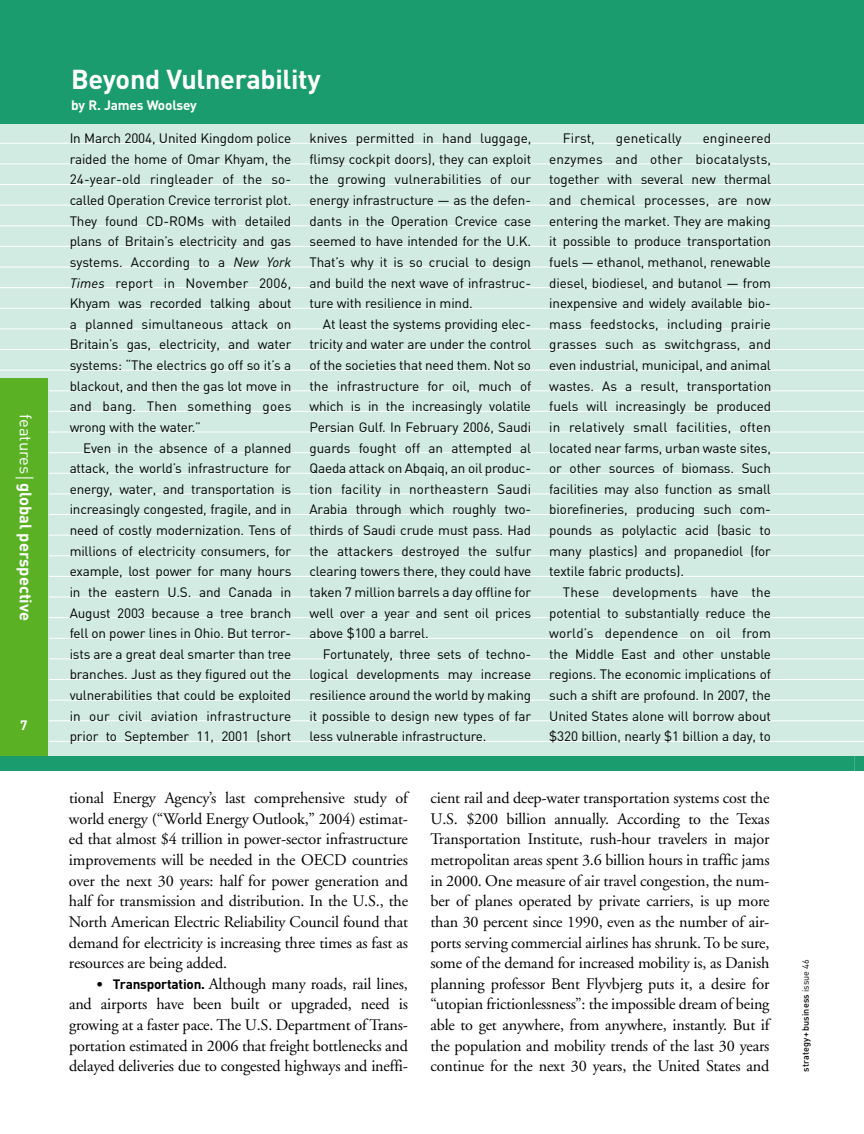
<style>
.page{position:relative;width:864px;height:1134px;background:#fff}
.page>*{position:absolute;margin:0;border:0;box-sizing:border-box;transform-origin:0 0}
.t1{font:700 27px "DIN";letter-spacing:-.01em;color:#fff}
.t2{font:700 16.5px "DIN";color:#fff}
.t3{font:16.2px/20.5px "Adobe Garamond";letter-spacing:-.01em;color:#000;text-align:justify}
.t4{font:13.5px/20.7px "DIN";letter-spacing:-.01em;color:#000;text-align:justify}
.t5{font:700 13.5px "DIN";letter-spacing:-.01em;color:#fff}
.t6{font:13.5px "DIN";letter-spacing:.01em;color:#000}
.t7{font:500 9px "DIN";letter-spacing:.01em;color:#000}
.s1{font-weight:400}
.s2{font-style:italic}
.s3{font-family:"DIN";font-weight:500;font-size:14.25px}
.s4{font-family:"DIN";font-weight:700;font-size:13.5px}
</style>
<div class="page">
<div style="left:0;top:107px;width:864px;height:660px;background:#d1ebe2"></div>
<hr style="left:0;top:143px;width:864px;height:1px;background:#fff">
<hr style="left:0;top:164px;width:864px;height:1px;background:#fff">
<hr style="left:0;top:184px;width:864px;height:1px;background:#fff">
<hr style="left:0;top:205px;width:864px;height:1px;background:#fff">
<hr style="left:0;top:225px;width:864px;height:1px;background:#fff">
<hr style="left:0;top:246px;width:864px;height:1px;background:#fff">
<hr style="left:0;top:267px;width:864px;height:1px;background:#fff">
<hr style="left:0;top:287px;width:864px;height:1px;background:#fff">
<hr style="left:0;top:308px;width:864px;height:1px;background:#fff">
<hr style="left:0;top:329px;width:864px;height:1px;background:#fff">
<hr style="left:0;top:349px;width:864px;height:1px;background:#fff">
<hr style="left:0;top:370px;width:864px;height:1px;background:#fff">
<hr style="left:49px;top:390px;width:815px;height:1px;background:#fff">
<hr style="left:49px;top:411px;width:815px;height:1px;background:#fff">
<hr style="left:49px;top:432px;width:815px;height:1px;background:#fff">
<hr style="left:49px;top:452px;width:815px;height:1px;background:#fff">
<hr style="left:49px;top:473px;width:815px;height:1px;background:#fff">
<hr style="left:49px;top:494px;width:815px;height:1px;background:#fff">
<hr style="left:49px;top:514px;width:815px;height:1px;background:#fff">
<hr style="left:49px;top:535px;width:815px;height:1px;background:#fff">
<hr style="left:49px;top:555px;width:815px;height:1px;background:#fff">
<hr style="left:49px;top:576px;width:815px;height:1px;background:#fff">
<hr style="left:49px;top:597px;width:815px;height:1px;background:#fff">
<hr style="left:49px;top:617px;width:815px;height:1px;background:#fff">
<hr style="left:49px;top:638px;width:815px;height:1px;background:#fff">
<hr style="left:49px;top:659px;width:815px;height:1px;background:#fff">
<hr style="left:49px;top:679px;width:815px;height:1px;background:#fff">
<hr style="left:49px;top:700px;width:815px;height:1px;background:#fff">
<hr style="left:49px;top:720px;width:815px;height:1px;background:#fff">
<hr style="left:49px;top:741px;width:815px;height:1px;background:#fff">
<div style="left:0;top:0;width:864px;height:124px;background:#1b9c6f"></div>
<div style="left:0;top:756px;width:855px;height:15px;background:#1b9c6f"></div>
<div style="left:855px;top:756px;width:9px;height:15px;background:#1b9c6f"></div>
<div style="left:0;top:378px;width:48px;height:378px;background:#5ab124"></div>
<svg style="left:15px;top:477px;width:18px;height:1px"></svg>
<p class="t2" style="left:35px;top:414px;width:208px;rotate:90deg"><span class="s1">features</span> global perspective</p>
<p class="t5" style="left:20px;top:718px;width:9px">7</p>
<h1 class="t1" style="left:71px;top:64px;width:251px">Beyond Vulnerability</h1>
<p class="t5" style="left:71px;top:98px;width:127px">by R. James Woolsey</p>
<p class="t4" style="left:70px;top:128px;width:223px">In March 2004, United Kingdom police raided the home of Omar Khyam, the 24-year-old ringleader of the so&shy;called Operation Crevice terrorist plot.<br>They found CD-ROMs with detailed plans of Britain’s electricity and gas systems. According to a <span class="s2">New York Times</span> report in November 2006, Khyam was recorded talking about a planned simultaneous attack on Britain’s gas, electricity, and water systems: “The electrics go off so it’s a blackout, and then the gas lot move in and bang. Then something goes wrong with the water.”</p>
<p class="t4" style="left:70px;top:438px;width:223px;text-indent:14px">Even in the absence of a planned attack, the world’s infrastructure for energy, water, and transportation is increasingly congested, fragile, and in need of costly modernization. Tens of millions of electricity consumers, for example, lost power for many hours in the eastern U.S. and Canada in August 2003 because a tree branch fell on power lines in Ohio. But terror&shy;ists are a great deal smarter than tree branches. Just as they figured out the vulnerabilities that could be exploited in our civil aviation infrastructure prior to September 11, 2001 (short</p>
<p class="t4" style="left:309px;top:128px;width:223px">knives permitted in hand luggage, flimsy cockpit doors), they can exploit the growing vulnerabilities of our energy infrastructure — as the defen&shy;dants in the Operation Crevice case seemed to have intended for the U.K.<br>That’s why it is so crucial to design and build the next wave of infrastruc&shy;ture with resilience in mind.</p>
<p class="t4" style="left:309px;top:314px;width:223px;text-indent:14px">At least the systems providing elec&shy;tricity and water are under the control of the societies that need them. Not so the infrastructure for oil, much of which is in the increasingly volatile Persian Gulf. In February 2006, Saudi guards fought off an attempted al Qaeda attack on Abqaiq, an oil produc&shy;tion facility in northeastern Saudi Arabia through which roughly two&shy;thirds of Saudi crude must pass. Had the attackers destroyed the sulfur clearing towers there, they could have taken 7 million barrels a day offline for well over a year and sent oil prices above $100 a barrel.</p>
<p class="t4" style="left:309px;top:644px;width:223px;text-indent:14px">Fortunately, three sets of techno&shy;logical developments may increase resilience around the world by making it possible to design new types of far less vulnerable infrastructure.</p>
<p class="t4" style="left:549px;top:128px;width:224px;text-indent:153px">engineered enzymes and other biocatalysts, together with several new thermal and chemical processes, are now entering the market. They are making it possible to produce transportation fuels — ethanol, methanol, renewable diesel, biodiesel, and butanol — from inexpensive and widely available bio&shy;mass feedstocks, including prairie grasses such as switchgrass, and even industrial, municipal, and animal wastes. As a result, transportation fuels will increasingly be produced in relatively small facilities, often located near farms, urban waste sites, or other sources of biomass. Such facilities may also function as small biorefineries, producing such com&shy;pounds as polylactic acid (basic to many plastics) and propanediol (for textile fabric products).</p>
<p class="t4" style="left:549px;top:582px;width:223px;text-indent:14px">These developments have the potential to substantially reduce the world’s dependence on oil from the Middle East and other unstable regions. The economic implications of such a shift are profound. In 2007, the United States alone will borrow about $320 billion, nearly $1 billion a day, to</p>
<p class="t4" style="left:563px;top:128px;width:34px">First,</p>
<p class="t6" style="left:616px;top:131px;width:67px">genetically</p>
<p class="t3" style="left:69px;top:789px;width:341px">tional Energy Agency’s last comprehensive study of world energy (“World Energy Outlook,” 2004) estimat&shy;ed that almost $4 trillion in power-sector infrastructure improvements will be needed in the OECD countries over the next 30 years: half for power generation and half for transmission and distribution. In the U.S., the North American Electric Reliability Council found that demand for electricity is increasing three times as fast as resources are being added.</p>
<p class="t3" style="left:69px;top:975px;width:341px;text-indent:27px"><span class="s3">•</span> <span class="s4">Transportation.</span> Although many roads, rail lines, and airports have been built or upgraded, need is growing at a faster pace. The U.S. Department of Trans&shy;portation estimated in 2006 that freight bottlenecks and delayed deliveries due to congested highways and ineffi-</p>
<p class="t3" style="left:431px;top:789px;width:341px">cient rail and deep-water transportation systems cost the U.S. $200 billion annually. According to the Texas Transportation Institute, rush-hour travelers in major metropolitan areas spent 3.6 billion hours in traffic jams in 2000. One measure of air travel congestion, the num&shy;ber of planes operated by private carriers, is up more than 30 percent since 1990, even as the number of air&shy;ports serving commercial airlines has shrunk. To be sure, some of the demand for increased mobility is, as Danish planning professor Bent Flyvbjerg puts it, a desire for “utopian frictionlessness”: the impossible dream of being able to get anywhere, from anywhere, instantly. But if the population and mobility trends of the last 30 years continue for the next 30 years, the United States and</p>
<p class="t7" style="left:800px;top:1072px;width:114px;rotate:-90deg">strategy+business <span class="s1">issue 46</span></p>
</div>
